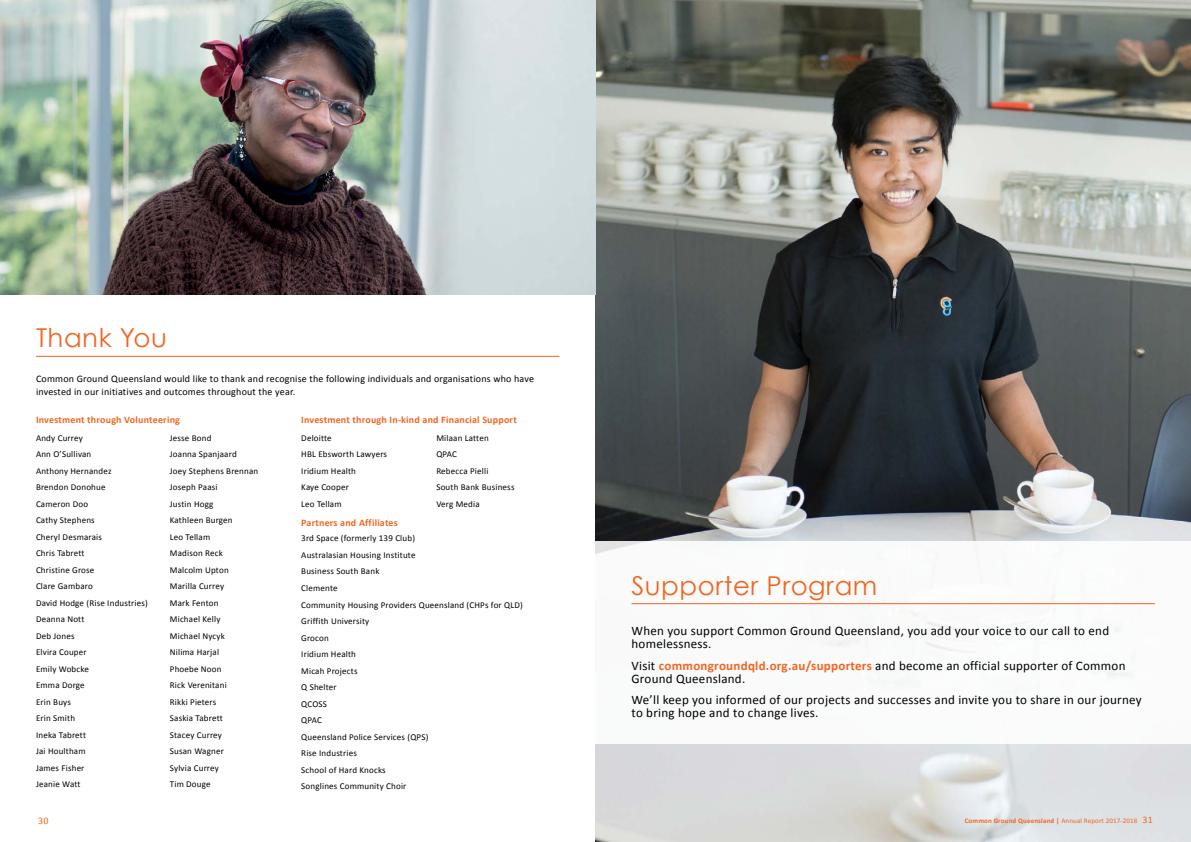
<style>
.page{position:relative;width:1191px;height:842px;background:#fff}
.page>*{position:absolute;margin:0;border:0;box-sizing:border-box;transform-origin:0 0}
.Orange_heading{font:26px "Century Gothic";letter-spacing:.02em;color:#f26522}
.body{font:13px/13px "Calibri";letter-spacing:.02em;color:#000}
.body-2{font:10px/13px "Calibri";letter-spacing:.02em;color:#000}
.body-3{font:700 10px "Calibri";letter-spacing:.02em;color:#f26522}
.t1{font:10px "Calibri";color:#f26522}
.body-4{font:9px "Calibri";letter-spacing:.02em;color:#000}
.t2{font:700 7px "Calibri";letter-spacing:.02em;color:#f26522}
.s1{font-weight:700;color:#f26522}
.s2{font-weight:400}
.s3{font-weight:400;font-size:10px}
</style>
<div class="page">
<hr style="left:36px;top:356px;width:523px;height:1px;background:#f26522">
<img style="left:595px;top:0;width:596px;height:842px">
<div style="left:595px;top:541px;width:596px;height:203px;background:#fff"></div>
<hr style="left:631px;top:603px;width:524px;height:1px;background:#f26522">
<img style="left:0;top:0;width:595px;height:295px">
<p class="Orange_heading" style="left:36px;top:322px;width:132px">Thank You</p>
<p class="body-2" style="left:36px;top:372px;width:499px">Common Ground Queensland would like to thank and recognise the following individuals and organisations who have invested in our initiatives and outcomes throughout the year.</p>
<p class="body-4" style="left:36px;top:432px;width:48px">Andy Currey</p>
<p class="body-4" style="left:36px;top:449px;width:57px">Ann O’Sullivan</p>
<p class="body-4" style="left:36px;top:465px;width:77px">Anthony Hernandez</p>
<p class="body-4" style="left:36px;top:482px;width:71px">Brendon Donohue</p>
<p class="body-4" style="left:36px;top:498px;width:54px">Cameron Doo</p>
<p class="body-4" style="left:36px;top:515px;width:60px">Cathy Stephens</p>
<p class="body-4" style="left:36px;top:531px;width:67px">Cheryl Desmarais</p>
<p class="body-4" style="left:36px;top:548px;width:50px">Chris Tabrett</p>
<p class="body-4" style="left:36px;top:564px;width:60px">Christine Grose</p>
<p class="body-4" style="left:36px;top:581px;width:58px">Clare Gambaro</p>
<p class="body-4" style="left:36px;top:597px;width:113px">David Hodge (Rise Industries)</p>
<p class="body-4" style="left:36px;top:614px;width:50px">Deanna Nott</p>
<p class="body-4" style="left:36px;top:630px;width:40px">Deb Jones</p>
<p class="body-4" style="left:36px;top:647px;width:52px">Elvira Couper</p>
<p class="body-4" style="left:36px;top:663px;width:54px">Emily Wobcke</p>
<p class="body-4" style="left:36px;top:680px;width:50px">Emma Dorge</p>
<p class="body-4" style="left:36px;top:696px;width:36px">Erin Buys</p>
<p class="body-4" style="left:36px;top:713px;width:41px">Erin Smith</p>
<p class="body-4" style="left:36px;top:729px;width:51px">Ineka Tabrett</p>
<p class="body-4" style="left:36px;top:746px;width:51px">Jai Houltham</p>
<p class="body-4" style="left:36px;top:762px;width:50px">James Fisher</p>
<p class="body-4" style="left:36px;top:779px;width:46px">Jeanie Watt</p>
<p class="body-3" style="left:36px;top:414px;width:145px">Investment through Volunteering</p>
<p class="body-3" style="left:301px;top:414px;width:217px">Investment through In-kind and Financial Support</p>
<p class="body-4" style="left:301px;top:432px;width:32px">Deloitte</p>
<p class="body-4" style="left:301px;top:449px;width:87px">HBL Ebsworth Lawyers</p>
<p class="body-4" style="left:301px;top:465px;width:56px">Iridium Health</p>
<p class="body-4" style="left:301px;top:482px;width:49px">Kaye Cooper</p>
<p class="body-4" style="left:301px;top:498px;width:42px">Leo Tellam</p>
<p class="body-4" style="left:436px;top:432px;width:54px">Milaan Latten</p>
<p class="body-4" style="left:436px;top:449px;width:22px">QPAC</p>
<p class="body-4" style="left:436px;top:465px;width:54px">Rebecca Pielli</p>
<p class="body-4" style="left:436px;top:482px;width:80px">South Bank Business</p>
<p class="body-4" style="left:436px;top:498px;width:45px">Verg Media</p>
<p class="body-4" style="left:170px;top:432px;width:43px">Jesse Bond</p>
<p class="body-4" style="left:170px;top:449px;width:68px">Joanna Spanjaard</p>
<p class="body-4" style="left:170px;top:465px;width:90px">Joey Stephens Brennan</p>
<p class="body-4" style="left:170px;top:482px;width:49px">Joseph Paasi</p>
<p class="body-4" style="left:170px;top:498px;width:45px">Justin Hogg</p>
<p class="body-4" style="left:170px;top:515px;width:64px">Kathleen Burgen</p>
<p class="body-4" style="left:170px;top:531px;width:42px">Leo Tellam</p>
<p class="body-4" style="left:170px;top:548px;width:54px">Madison Reck</p>
<p class="body-4" style="left:170px;top:564px;width:60px">Malcolm Upton</p>
<p class="body-4" style="left:170px;top:581px;width:56px">Marilla Currey</p>
<p class="body-4" style="left:170px;top:597px;width:50px">Mark Fenton</p>
<p class="body-4" style="left:170px;top:614px;width:52px">Michael Kelly</p>
<p class="body-4" style="left:170px;top:630px;width:57px">Michael Nycyk</p>
<p class="body-4" style="left:170px;top:647px;width:51px">Nilima Harjal</p>
<p class="body-4" style="left:170px;top:663px;width:53px">Phoebe Noon</p>
<p class="body-4" style="left:170px;top:680px;width:58px">Rick Verenitani</p>
<p class="body-4" style="left:170px;top:696px;width:48px">Rikki Pieters</p>
<p class="body-4" style="left:170px;top:713px;width:54px">Saskia Tabrett</p>
<p class="body-4" style="left:170px;top:729px;width:54px">Stacey Currey</p>
<p class="body-4" style="left:170px;top:746px;width:56px">Susan Wagner</p>
<p class="body-4" style="left:170px;top:762px;width:50px">Sylvia Currey</p>
<p class="body-4" style="left:170px;top:779px;width:42px">Tim Douge</p>
<p class="body-3" style="left:301px;top:516px;width:98px">Partners and Affiliates</p>
<p class="body-4" style="left:301px;top:533px;width:115px">3rd Space (formerly 139 Club)</p>
<p class="body-4" style="left:301px;top:549px;width:116px">Australasian Housing Institute</p>
<p class="body-4" style="left:301px;top:566px;width:80px">Business South Bank</p>
<p class="body-4" style="left:301px;top:582px;width:38px">Clemente</p>
<p class="body-4" style="left:301px;top:599px;width:223px">Community Housing Providers Queensland (CHPs for QLD)</p>
<p class="body-4" style="left:301px;top:615px;width:70px">Griffith University</p>
<p class="body-4" style="left:301px;top:632px;width:29px">Grocon</p>
<p class="body-4" style="left:301px;top:648px;width:56px">Iridium Health</p>
<p class="body-4" style="left:301px;top:665px;width:58px">Micah Projects</p>
<p class="body-4" style="left:301px;top:681px;width:37px">Q Shelter</p>
<p class="body-4" style="left:301px;top:698px;width:27px">QCOSS</p>
<p class="body-4" style="left:301px;top:714px;width:22px">QPAC</p>
<p class="body-4" style="left:301px;top:731px;width:129px">Queensland Police Services (QPS)</p>
<p class="body-4" style="left:301px;top:747px;width:57px">Rise Industries</p>
<p class="body-4" style="left:301px;top:764px;width:86px">School of Hard Knocks</p>
<p class="body-4" style="left:301px;top:780px;width:107px">Songlines Community Choir</p>
<p class="t1" style="left:38px;top:814px;width:12px">30</p>
<p class="Orange_heading" style="left:631px;top:569px;width:247px">Supporter Program</p>
<p class="body" style="left:631px;top:624px;width:479px">When you support Common Ground Queensland, you add your voice to our call to end homelessness.</p>
<p class="body" style="left:631px;top:659px;width:495px">Visit <span class="s1">commongroundqld.org.au/supporters</span> and become an official supporter of Common<br>Ground Queensland.</p>
<p class="body" style="left:631px;top:693px;width:512px">We’ll keep you informed of our projects and successes and invite you to share in our journey to bring hope and to change lives.</p>
<p class="t2" style="left:964px;top:816px;width:190px">Common Ground Queensland | <span class="s2">Annual Report 2017-2018</span> <span class="s3">31</span></p>
</div>
